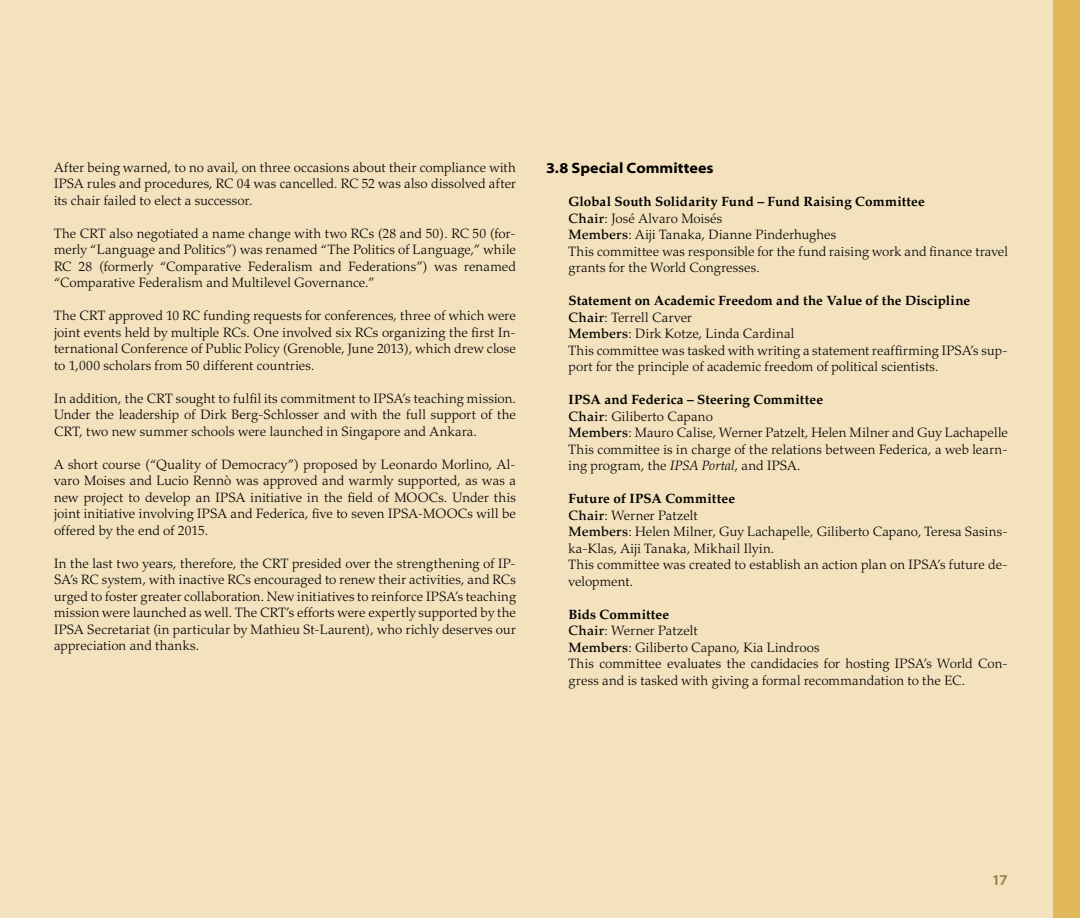
<style>
.page{position:relative;width:1080px;height:918px;background:#fff}
.page>*{position:absolute;margin:0;border:0;box-sizing:border-box;transform-origin:0 0}
.Sous-titres{font:15px "Myriad MM 700 700";color:#000}
.t1{font:15px "Myriad MM 565 700";color:#987d49}
.Texte{font:300 13.5px/16.5px "Palatino";letter-spacing:.01em;color:#000;text-align:justify}
.Sous-titres-2{font:300 13.5px/16.5px "Palatino";letter-spacing:.01em;color:#000}
.Sous-titres-3{font:13.5px "Palatino Bold Os F";letter-spacing:.01em;color:#000}
.s1{font-weight:500}
.s2{font-style:italic}
</style>
<div class="page">
<div style="left:0;top:0;width:1060px;height:918px;background:#f3e2bd"></div>
<div style="left:1053px;top:0;width:27px;height:918px;background:#e1b85a"></div>
<p class="Texte" style="left:54px;top:159px;width:464px">After being warned, to no avail, on three occasions about their compliance with IPSA rules and procedures, RC 04 was cancelled. RC 52 was also dissolved after its chair failed to elect a successor.</p>
<p class="Texte" style="left:54px;top:225px;width:464px">The CRT also negotiated a name change with two RCs (28 and 50). RC 50 (for&shy;merly “Language and Politics”) was renamed “The Politics of Language,” while RC 28 (formerly “Comparative Federalism and Federations”) was renamed “Comparative Federalism and Multilevel Governance.”</p>
<p class="Texte" style="left:54px;top:308px;width:464px">The CRT approved 10 RC funding requests for conferences, three of which were joint events held by multiple RCs. One involved six RCs organizing the first In&shy;ternational Conference of Public Policy (Grenoble, June 2013), which drew close to 1,000 scholars from 50 different countries.</p>
<p class="Texte" style="left:54px;top:390px;width:463px">In addition, the CRT sought to fulfil its commitment to IPSA’s teaching mission.<br>Under the leadership of Dirk Berg-Schlosser and with the full support of the CRT, two new summer schools were launched in Singapore and Ankara.</p>
<p class="Texte" style="left:54px;top:456px;width:464px">A short course (“Quality of Democracy”) proposed by Leonardo Morlino, Al&shy;varo Moises and Lucio Rennò was approved and warmly supported, as was a new project to develop an IPSA initiative in the field of MOOCs. Under this joint initiative involving IPSA and Federica, five to seven IPSA-MOOCs will be offered by the end of 2015.</p>
<p class="Texte" style="left:54px;top:555px;width:464px">In the last two years, therefore, the CRT presided over the strengthening of IP-SA’s RC system, with inactive RCs encouraged to renew their activities, and RCs urged to foster greater collaboration. New initiatives to reinforce IPSA’s teaching mission were launched as well. The CRT’s efforts were expertly supported by the IPSA Secretariat (in particular by Mathieu St-Laurent), who richly deserves our appreciation and thanks.</p>
<p class="Sous-titres" style="left:546px;top:161px;width:169px">3.8 Special Committees</p>
<p class="Sous-titres-3" style="left:568px;top:194px;width:358px">Global South Solidarity Fund – Fund Raising Committee</p>
<p class="Sous-titres-2" style="left:568px;top:210px;width:155px"><span class="s1">Chair</span>: José Alvaro Moisés</p>
<p class="Sous-titres-2" style="left:568px;top:227px;width:269px"><span class="s1">Members</span>: Aiji Tanaka, Dianne Pinderhughes</p>
<p class="Sous-titres-2" style="left:568px;top:243px;width:441px">This committee was responsible for the fund raising work and finance travel grants for the World Congresses.</p>
<p class="Sous-titres-3" style="left:568px;top:293px;width:403px">Statement on Academic Freedom and the Value of the Discipline</p>
<p class="Sous-titres-2" style="left:568px;top:309px;width:125px"><span class="s1">Chair</span>: Terrell Carver</p>
<p class="Sous-titres-2" style="left:568px;top:326px;width:227px"><span class="s1">Members</span>: Dirk Kotze, Linda Cardinal</p>
<p class="Sous-titres-2" style="left:568px;top:342px;width:441px">This committee was tasked with writing a statement reaffirming IPSA’s sup&shy;port for the principle of academic freedom of political scientists.</p>
<p class="Sous-titres-3" style="left:568px;top:392px;width:256px">IPSA and Federica – Steering Committee</p>
<p class="Sous-titres-2" style="left:568px;top:408px;width:146px"><span class="s1">Chair</span>: Giliberto Capano</p>
<p class="Sous-titres-2" style="left:568px;top:425px;width:441px"><span class="s1">Members</span>: Mauro Calise, Werner Patzelt, Helen Milner and Guy Lachapelle</p>
<p class="Sous-titres-2" style="left:568px;top:441px;width:441px">This committee is in charge of the relations between Federica, a web learn&shy;ing program, the <span class="s2">IPSA Portal</span>, and IPSA.</p>
<p class="Sous-titres-3" style="left:568px;top:491px;width:168px">Future of IPSA Committee</p>
<p class="Sous-titres-2" style="left:568px;top:507px;width:131px"><span class="s1">Chair</span>: Werner Patzelt</p>
<p class="Sous-titres-2" style="left:568px;top:524px;width:441px"><span class="s1">Members</span>: Helen Milner, Guy Lachapelle, Giliberto Capano, Teresa Sasins&shy;ka-Klas, Aiji Tanaka, Mikhail Ilyin.</p>
<p class="Sous-titres-2" style="left:568px;top:557px;width:441px">This committee was created to establish an action plan on IPSA’s future de&shy;velopment.</p>
<p class="Sous-titres-3" style="left:568px;top:606px;width:102px">Bids Committee</p>
<p class="Sous-titres-2" style="left:568px;top:623px;width:131px"><span class="s1">Chair</span>: Werner Patzelt</p>
<p class="Sous-titres-2" style="left:568px;top:639px;width:253px"><span class="s1">Members</span>: Giliberto Capano, Kia Lindroos</p>
<p class="Sous-titres-2" style="left:568px;top:656px;width:441px">This committee evaluates the candidacies for hosting IPSA’s World Con&shy;gress and is tasked with giving a formal recommandation to the EC.</p>
<p class="t1" style="left:992px;top:873px;width:18px">17</p>
</div>
